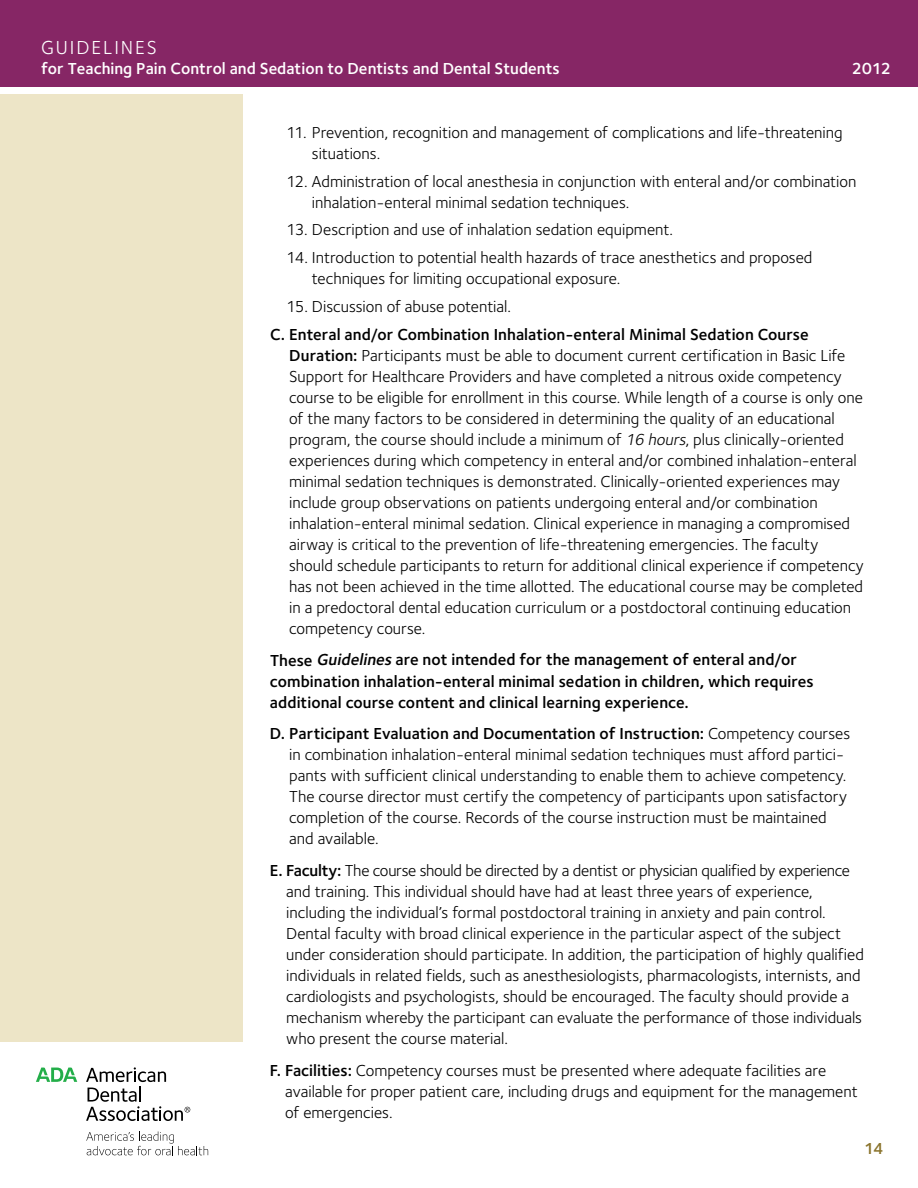
<style>
.page{position:relative;width:918px;height:1188px;background:#fff}
.page>*{position:absolute;margin:0;border:0;box-sizing:border-box;transform-origin:0 0}
.t1{font:19.5px "Foundry Sterling";letter-spacing:.1em;color:#fff}
.t2{font:16.5px/21px "Foundry Sterling";color:#000}
.t3{font:600 16.5px/21px "Foundry Sterling";letter-spacing:.005em;color:#000}
.t4{font:600 16.5px "Foundry Sterling";color:#fff}
.t5{font:600 16.5px "Foundry Sterling";color:#8b752e}
.t6{font:16.2px "Foundry Sterling";letter-spacing:-.005em;color:#000}
.s1{font-weight:600}
.s2{font-style:italic}
</style>
<div class="page">
<div style="left:0;top:0;width:918px;height:86px;background:#862665"></div>
<svg style="left:86px;top:1131px;width:122px;height:24px"></svg>
<svg style="left:36px;top:1068px;width:41px;height:14px"></svg>
<svg style="left:86px;top:1067px;width:104px;height:54px"></svg>
<div style="left:0;top:94px;width:243px;height:948px;background:#ede5c7"></div>
<p class="t1" style="left:41px;top:34px;width:117px">Guidelines</p>
<p class="t4" style="left:41px;top:57px;width:520px">for Teaching Pain Control and Sedation to Dentists and Dental Students</p>
<p class="t4" style="left:852px;top:57px;width:41px">2012</p>
<p class="t2" style="left:312px;top:121px;width:532px;text-indent:-25px">11. Prevention, recognition and management of complications and life-threatening situations.</p>
<p class="t2" style="left:312px;top:170px;width:546px;text-indent:-25px">12. Administration of local anesthesia in conjunction with enteral and/or combination inhalation-enteral minimal sedation techniques.</p>
<p class="t2" style="left:286px;top:219px;width:388px">13. Description and use of inhalation sedation equipment.</p>
<p class="t2" style="left:312px;top:247px;width:502px;text-indent:-25px">14. Introduction to potential health hazards of trace anesthetics and proposed techniques for limiting occupational exposure.</p>
<p class="t2" style="left:286px;top:295px;width:226px">15. Discussion of abuse potential.</p>
<p class="t2" style="left:289px;top:323px;width:576px;text-indent:-19px"><span class="s1">C. Enteral and/or Combination Inhalation-enteral Minimal Sedation Course Duration:</span> Participants must be able to document current certification in Basic Life Support for Healthcare Providers and have completed a nitrous oxide competency course to be eligible for enrollment in this course. While length of a course is only one of the many factors to be considered in determining the quality of an educational program, the course should include a minimum of <span class="s2">16 hours</span>, plus clinically-oriented experiences during which competency in enteral and/or combined inhalation-enteral minimal sedation techniques is demonstrated. Clinically-oriented experiences may include group observations on patients undergoing enteral and/or combination inhalation-enteral minimal sedation. Clinical experience in managing a compromised airway is critical to the prevention of life-threatening emergencies. The faculty should schedule participants to return for additional clinical experience if competency has not been achieved in the time allotted. The educational course may be completed in a predoctoral dental education curriculum or a postdoctoral continuing education competency course.</p>
<p class="t3" style="left:270px;top:649px;width:545px">These <span class="s2">Guidelines</span>are not intended for the management of enteral and/or combination inhalation-enteral minimal sedation in children, which requires additional course content and clinical learning experience.</p>
<p class="t2" style="left:289px;top:723px;width:562px;text-indent:-19px"><span class="s1">D. Participant Evaluation and Documentation of Instruction:</span> Competency courses in combination inhalation-enteral minimal sedation techniques must afford partici&shy;pants with sufficient clinical understanding to enable them to achieve competency.<br>The course director must certify the competency of participants upon satisfactory completion of the course. Records of the course instruction must be maintained and available.</p>
<p class="t2" style="left:286px;top:860px;width:579px;text-indent:-16px"><span class="s1">E. Faculty:</span> The course should be directed by a dentist or physician qualified by experience and training. This individual should have had at least three years of experience, including the individual’s formal postdoctoral training in anxiety and pain control.<br>Dental faculty with broad clinical experience in the particular aspect of the subject under consideration should participate. In addition, the participation of highly qualified individuals in related fields, such as anesthesiologists, pharmacologists, internists, and cardiologists and psychologists, should be encouraged. The faculty should provide a</p>
<p class="t6" style="left:286px;top:1006px;width:577px">mechanism whereby the participant can evaluate the performance of those individuals</p>
<p class="t2" style="left:270px;top:1022px;width:558px;line-height:31.8px;text-indent:16px">who present the course material.<br><span class="s1">F. Facilities:</span> Competency courses must be presented where adequate facilities are</p>
<p class="t2" style="left:285px;top:1080px;width:574px">available for proper patient care, including drugs and equipment for the management of emergencies.</p>
<p class="t5" style="left:864px;top:1137px;width:21px">14</p>
</div>
